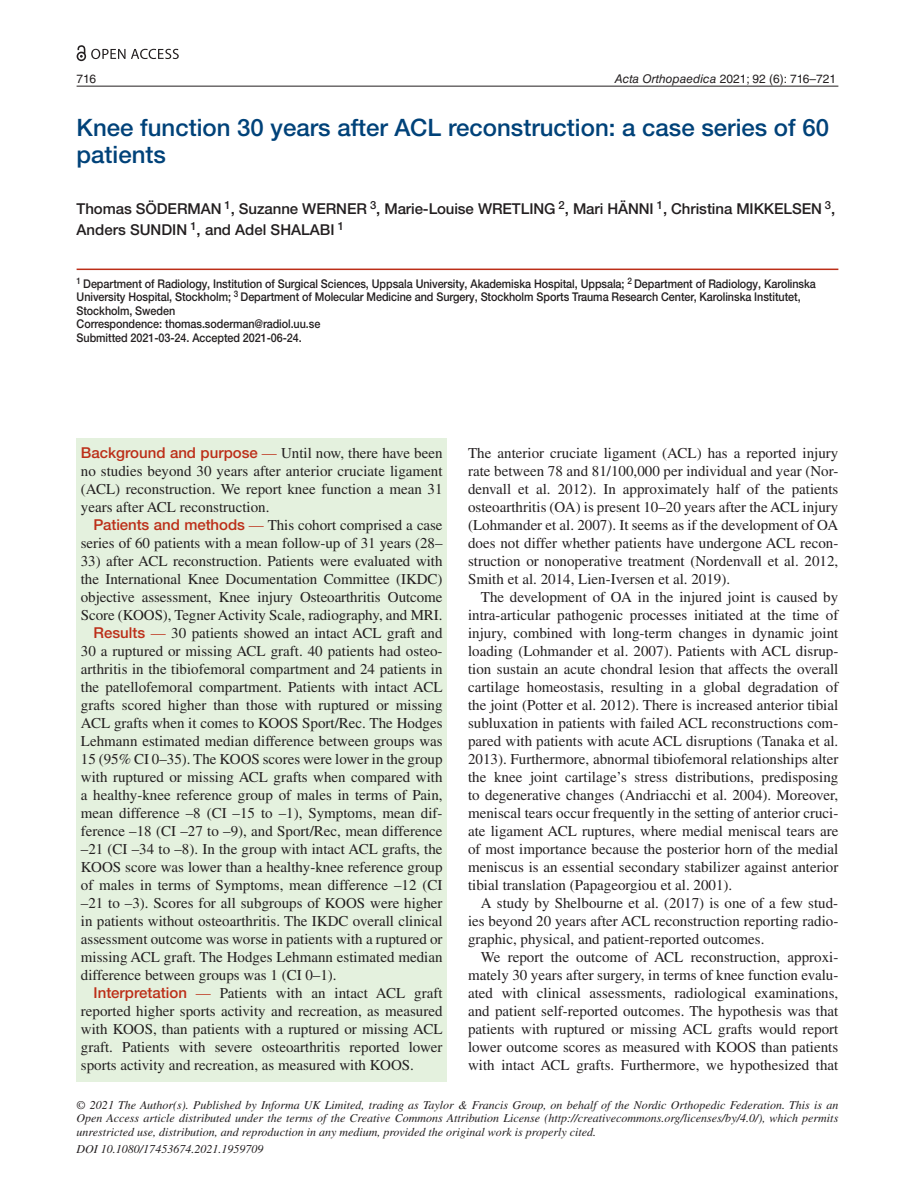
<style>
.page{position:relative;width:915px;height:1191px;background:#fff}
.page>*{position:absolute;margin:0;border:0;box-sizing:border-box;transform-origin:0 0}
.t1{font:500 24px/27px "Helvetica Neue LTW1 G";color:#004279}
.t2{font:15px/18px "Times LT Std";color:#231f20;text-align:justify}
.t3{font:500 15px/21px "Helvetica Neue LTW1 G";letter-spacing:-.005em;color:#231f20}
.t4{font:italic 12px/13.5px "Times LT Std";color:#231f20;text-align:justify}
.t5{font:500 12px/13.5px "Helvetica Neue LTW1 G";letter-spacing:-.005em;color:#231f20;scale:.9 1}
.t6{font:12px "Helvetica LT Std";color:#231f20}
.s1{font-style:italic}
.s2{font-family:"Helvetica Neue LTW1 G";font-weight:500;color:#bc2e18}
.s3{color:#bc2e18}
</style>
<div class="page">
<hr style="left:77px;top:86px;width:761px;height:1px;background:#231f20">
<div style="left:77px;top:438px;width:369px;height:643px;background:#e4f1de"></div>
<hr style="left:77px;top:268px;width:761px;height:2px;background:#bc2e18">
<svg style="left:77px;top:45px;width:48px;height:16px"></svg>
<svg style="left:131px;top:49px;width:48px;height:10px"></svg>
<p class="t6" style="left:77px;top:72px;width:21px">716</p>
<p class="t6" style="left:614px;top:72px;width:223px"><span class="s1">Acta Orthopaedica</span> 2021; 92 (6): 716–721</p>
<h1 class="t1" style="left:77px;top:114px;width:753px">Knee function 30 years after ACL reconstruction: a case series of 60 patients</h1>
<p class="t3" style="left:77px;top:198px;width:760px">Thomas SÖDERMAN <sup>1</sup>, Suzanne WERNER <sup>3</sup>, Marie-Louise WRETLING <sup>2</sup>, Mari HÄNNI <sup>1</sup>, Christina MIKKELSEN <sup>3</sup>,<br>Anders SUNDIN <sup>1</sup>, and Adel SHALABI <sup>1</sup></p>
<p class="t5" style="left:77px;top:277px;width:822px"><sup>1</sup> Department of Radiology, Institution of Surgical Sciences, Uppsala University, Akademiska Hospital, Uppsala; <sup>2</sup> Department of Radiology, Karolinska University Hospital, Stockholm; <sup>3</sup> Department of Molecular Medicine and Surgery, Stockholm Sports Trauma Research Center, Karolinska Institutet, Stockholm, Sweden<br>Correspondence: thomas.soderman@radiol.uu.se<br>Submitted 2021-03-24. Accepted 2021-06-24.</p>
<p class="t2" style="left:81px;top:443px;width:363px"><span class="s2">Background and purpose</span> <span class="s3">—</span> Until now, there have been no studies beyond 30 years after anterior cruciate ligament (ACL) reconstruction. We report knee function a mean 31 years after ACL reconstruction.</p>
<p class="t2" style="left:81px;top:515px;width:363px;text-align:right"><span class="s2">Patients and methods</span> <span class="s3">—</span> This cohort comprised a case series of 60 patients with a mean follow-up of 31 years (28–</p>
<p class="t2" style="left:81px;top:551px;width:363px">33) after ACL reconstruction. Patients were evaluated with</p>
<p class="t2" style="left:81px;top:569px;width:363px">the International Knee Documentation Committee (IKDC)</p>
<p class="t2" style="left:81px;top:587px;width:363px">objective assessment, Knee injury Osteoarthritis Outcome</p>
<p class="t2" style="left:81px;top:605px;width:363px">Score (KOOS), Tegner Activity Scale, radiography, and MRI.</p>
<p class="t2" style="left:94px;top:623px;width:350px"><span class="s2">Results</span> <span class="s3">—</span> 30 patients showed an intact ACL graft and</p>
<p class="t2" style="left:81px;top:641px;width:363px">30 a ruptured or missing ACL graft. 40 patients had osteo-</p>
<p class="t2" style="left:81px;top:659px;width:363px">arthritis in the tibiofemoral compartment and 24 patients in</p>
<p class="t2" style="left:81px;top:677px;width:363px">the patellofemoral compartment. Patients with intact ACL</p>
<p class="t2" style="left:81px;top:695px;width:363px">grafts scored higher than those with ruptured or missing</p>
<p class="t2" style="left:81px;top:713px;width:363px">ACL grafts when it comes to KOOS Sport/Rec. The Hodges</p>
<p class="t2" style="left:81px;top:731px;width:363px">Lehmann estimated median difference between groups was</p>
<p class="t2" style="left:81px;top:749px;width:363px">15 (95% CI 0–35). The KOOS scores were lower in the group</p>
<p class="t2" style="left:81px;top:767px;width:363px">with ruptured or missing ACL grafts when compared with</p>
<p class="t2" style="left:81px;top:785px;width:363px">a healthy-knee reference group of males in terms of Pain,</p>
<p class="t2" style="left:81px;top:803px;width:363px">mean difference –8 (CI –15 to –1), Symptoms, mean dif-</p>
<p class="t2" style="left:81px;top:821px;width:363px">ference –18 (CI –27 to –9), and Sport/Rec, mean difference</p>
<p class="t2" style="left:81px;top:839px;width:363px">–21 (CI –34 to –8). In the group with intact ACL grafts, the</p>
<p class="t2" style="left:81px;top:857px;width:363px">KOOS score was lower than a healthy-knee reference group</p>
<p class="t2" style="left:81px;top:875px;width:363px">of males in terms of Symptoms, mean difference –12 (CI</p>
<p class="t2" style="left:81px;top:893px;width:363px">–21 to –3). Scores for all subgroups of KOOS were higher</p>
<p class="t2" style="left:81px;top:911px;width:363px">in patients without osteoarthritis. The IKDC overall clinical</p>
<p class="t2" style="left:81px;top:929px;width:363px">assessment outcome was worse in patients with a ruptured or</p>
<p class="t2" style="left:81px;top:947px;width:363px">missing ACL graft. The Hodges Lehmann estimated median</p>
<p class="t2" style="left:81px;top:965px;width:257px">difference between groups was 1 (CI 0–1).</p>
<p class="t2" style="left:94px;top:983px;width:350px"><span class="s2">Interpretation</span> <span class="s3">—</span> Patients with an intact ACL graft</p>
<p class="t2" style="left:81px;top:1001px;width:363px">reported higher sports activity and recreation, as measured</p>
<p class="t2" style="left:81px;top:1019px;width:363px">with KOOS, than patients with a ruptured or missing ACL</p>
<p class="t2" style="left:81px;top:1037px;width:363px">graft. Patients with severe osteoarthritis reported lower</p>
<p class="t2" style="left:81px;top:1055px;width:334px">sports activity and recreation, as measured with KOOS.</p>
<p class="t2" style="left:468px;top:443px;width:371px">The anterior cruciate ligament (ACL) has a reported injury rate between 78 and 81/100,000 per individual and year (Nor&shy;denvall et al. 2012). In approximately half of the patients osteoarthritis (OA) is present 10–20 years after the ACL injury (Lohmander et al. 2007). It seems as if the development of OA does not differ whether patients have undergone ACL recon&shy;struction or nonoperative treatment (Nordenvall et al. 2012, Smith et al. 2014, Lien-Iversen et al. 2019).</p>
<p class="t2" style="left:468px;top:587px;width:371px;text-indent:13px">The development of OA in the injured joint is caused by intra-articular pathogenic processes initiated at the time of injury, combined with long-term changes in dynamic joint loading (Lohmander et al. 2007). Patients with ACL disrup&shy;tion sustain an acute chondral lesion that affects the overall cartilage homeostasis, resulting in a global degradation of the joint (Potter et al. 2012). There is increased anterior tibial subluxation in patients with failed ACL reconstructions com&shy;pared with patients with acute ACL disruptions (Tanaka et al.<br>2013). Furthermore, abnormal tibiofemoral relationships alter the knee joint cartilage’s stress distributions, predisposing to degenerative changes (Andriacchi et al. 2004). Moreover, meniscal tears occur frequently in the setting of anterior cruci&shy;ate ligament ACL ruptures, where medial meniscal tears are of most importance because the posterior horn of the medial meniscus is an essential secondary stabilizer against anterior tibial translation (Papageorgiou et al. 2001).</p>
<p class="t2" style="left:468px;top:893px;width:371px;text-indent:13px">A study by Shelbourne et al. (2017) is one of a few stud&shy;ies beyond 20 years after ACL reconstruction reporting radio&shy;graphic, physical, and patient-reported outcomes.</p>
<p class="t2" style="left:468px;top:947px;width:371px;text-indent:13px">We report the outcome of ACL reconstruction, approxi&shy;mately 30 years after surgery, in terms of knee function evalu&shy;ated with clinical assessments, radiological examinations, and patient self-reported outcomes. The hypothesis was that patients with ruptured or missing ACL grafts would report lower outcome scores as measured with KOOS than patients with intact ACL grafts. Furthermore, we hypothesized that</p>
<p class="t4" style="left:77px;top:1098px;width:763px">© 2021 The Author(s). Published by Informa UK Limited, trading as Taylor &amp; Francis Group, on behalf of the Nordic Orthopedic Federation. This is an Open Access article distributed under the terms of the Creative Commons Attribution License (http://creativecommons.org/licenses/by/4.0/), which permits unrestricted use, distribution, and reproduction in any medium, provided the original work is properly cited.</p>
<p class="t4" style="left:77px;top:1142px;width:188px">DOI 10.1080/17453674.2021.1959709</p>
</div>
